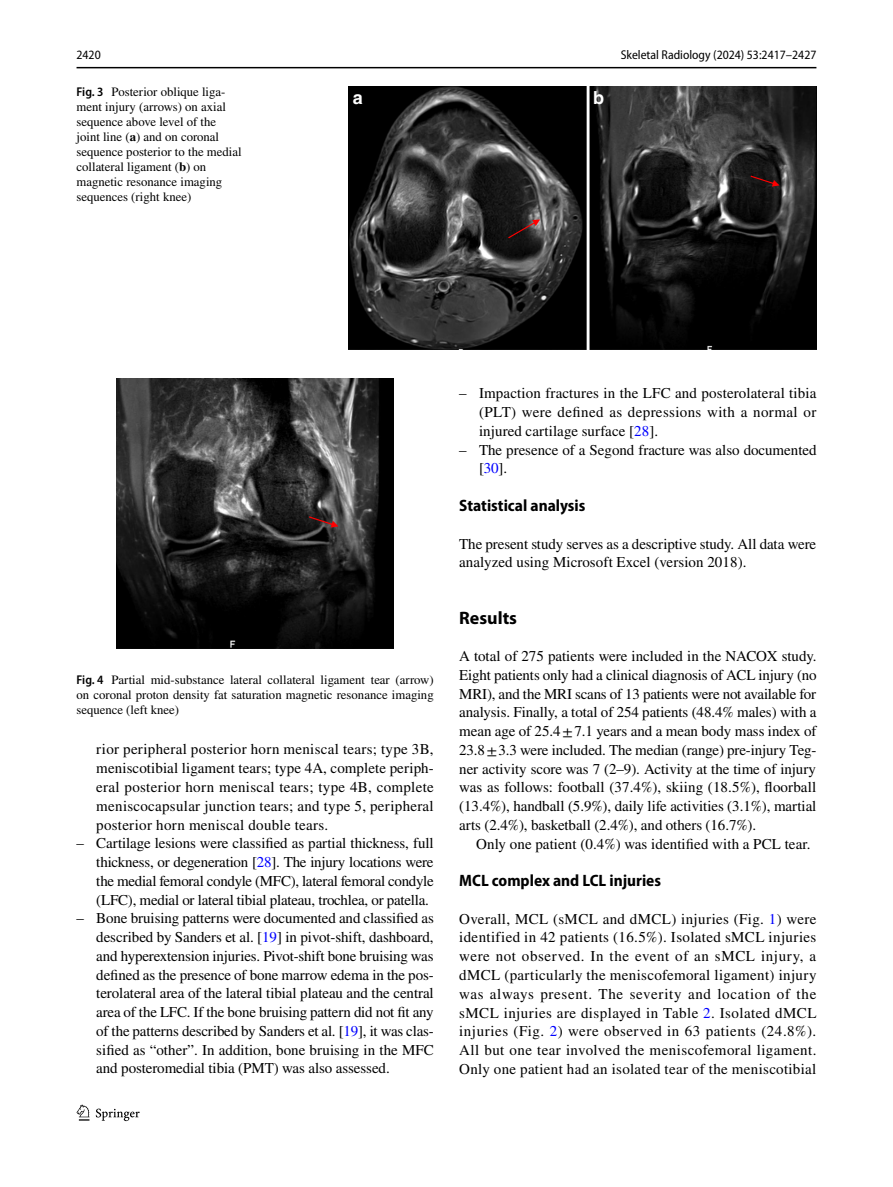
<style>
.page{position:relative;width:893px;height:1187px;background:#fff}
.page>*{position:absolute;margin:0;border:0;box-sizing:border-box;transform-origin:0 0}
.t1{font:700 18px "Myriad Pro";color:#000}
.t2{font:18px "Helvetica Bold 2";color:#fff}
.t3{font:700 semi-condensed 16.5px "Myriad Pro";color:#000}
.t4{font:15px/18.8px "STIX";letter-spacing:-.005em;color:#000;text-align:justify}
.t5{font:12.75px/15px "STIX";color:#000}
.t6{font:semi-condensed 12.75px "Myriad Pro";color:#000}
.s1{font-family:"Myriad Pro";font-weight:600;font-stretch:semi-condensed}
.s2{font-weight:700}
.s3{color:#00f}
</style>
<div class="page">
<hr style="left:77px;top:67px;width:739px;height:1px;background:#000">
<svg style="left:77px;top:1104px;width:12px;height:16px"></svg>
<svg style="left:96px;top:1108px;width:44px;height:12px"></svg>
<img style="left:349px;top:87px;width:467px;height:262px">
<svg style="left:508px;top:219px;width:32px;height:19px"></svg>
<svg style="left:751px;top:176px;width:28px;height:10px"></svg>
<img style="left:117px;top:378px;width:276px;height:270px">
<svg style="left:309px;top:516px;width:29px;height:11px"></svg>
<p class="t6" style="left:77px;top:48px;width:26px">2420</p>
<p class="t6" style="left:621px;top:48px;width:197px">Skeletal Radiology (2024) 53:2417–2427</p>
<p class="t5" style="left:77px;top:85px;width:167px"><span class="s1">Fig. 3</span> Posterior oblique liga&shy;ment injury (arrows) on axial sequence above level of the joint line (<span class="s2">a</span>) and on coronal sequence posterior to the medial collateral ligament (<span class="s2">b</span>) on magnetic resonance imaging sequences (right knee)</p>
<p class="t2" style="left:353px;top:87px;width:12px">a</p>
<p class="t2" style="left:593px;top:87px;width:12px">b</p>
<p class="t5" style="left:77px;top:672px;width:359px;text-align:justify"><span class="s1">Fig. 4</span> Partial mid-substance lateral collateral ligament tear (arrow) on coronal proton density fat saturation magnetic resonance imaging sequence (left knee)</p>
<p class="t4" style="left:96px;top:741px;width:339px">rior peripheral posterior horn meniscal tears; type 3B, meniscotibial ligament tears; type 4A, complete periph&shy;eral posterior horn meniscal tears; type 4B, complete meniscocapsular junction tears; and type 5, peripheral posterior horn meniscal double tears.</p>
<p class="t4" style="left:96px;top:834px;width:339px;text-indent:-20px">– Cartilage lesions were classified as partial thickness, full thickness, or degeneration [<span class="s3">28</span>]. The injury locations were the medial femoral condyle (MFC), lateral femoral condyle (LFC), medial or lateral tibial plateau, trochlea, or patella.</p>
<p class="t4" style="left:96px;top:909px;width:339px;text-indent:-20px">– Bone bruising patterns were documented and classified as described by Sanders et al. [<span class="s3">19</span>] in pivot-shift, dashboard, and hyperextension injuries. Pivot-shift bone bruising was defined as the presence of bone marrow edema in the pos&shy;terolateral area of the lateral tibial plateau and the central area of the LFC. If the bone bruising pattern did not fit any of the patterns described by Sanders et al. [<span class="s3">19</span>], it was clas&shy;sified as “other”. In addition, bone bruising in the MFC and posteromedial tibia (PMT) was also assessed.</p>
<p class="t4" style="left:479px;top:385px;width:339px;text-indent:-20px">– Impaction fractures in the LFC and posterolateral tibia (PLT) were defined as depressions with a normal or injured cartilage surface [<span class="s3">28</span>].</p>
<p class="t4" style="left:479px;top:441px;width:339px;text-indent:-20px">– The presence of a Segond fracture was also documented [<span class="s3">30</span>].</p>
<p class="t3" style="left:459px;top:496px;width:128px">Statistical analysis</p>
<p class="t4" style="left:459px;top:535px;width:358px">The present study serves as a descriptive study. All data were analyzed using Microsoft Excel (version 2018).</p>
<p class="t1" style="left:459px;top:605px;width:59px">Results</p>
<p class="t4" style="left:459px;top:647px;width:359px">A total of 275 patients were included in the NACOX study.<br>Eight patients only had a clinical diagnosis of ACL injury (no MRI), and the MRI scans of 13 patients were not available for analysis. Finally, a total of 254 patients (48.4% males) with a mean age of 25.4±7.1 years and a mean body mass index of 23.8±3.3 were included. The median (range) pre-injury Teg&shy;ner activity score was 7 (2–9). Activity at the time of injury was as follows: football (37.4%), skiing (18.5%), floorball (13.4%), handball (5.9%), daily life activities (3.1%), martial arts (2.4%), basketball (2.4%), and others (16.7%).</p>
<p class="t4" style="left:476px;top:835px;width:336px">Only one patient (0.4%) was identified with a PCL tear.</p>
<p class="t3" style="left:459px;top:871px;width:203px">MCL complex and LCL injuries</p>
<p class="t4" style="left:459px;top:910px;width:359px">Overall, MCL (sMCL and dMCL) injuries (Fig. <span class="s3">1</span>) were identified in 42 patients (16.5%). Isolated sMCL injuries were not observed. In the event of an sMCL injury, a dMCL (particularly the meniscofemoral ligament) injury was always present. The severity and location of the sMCL injuries are displayed in Table <span class="s3">2</span>. Isolated dMCL injuries (Fig. <span class="s3">2</span>) were observed in 63 patients (24.8%).<br>All but one tear involved the meniscofemoral ligament.<br>Only one patient had an isolated tear of the meniscotibial</p>
</div>
